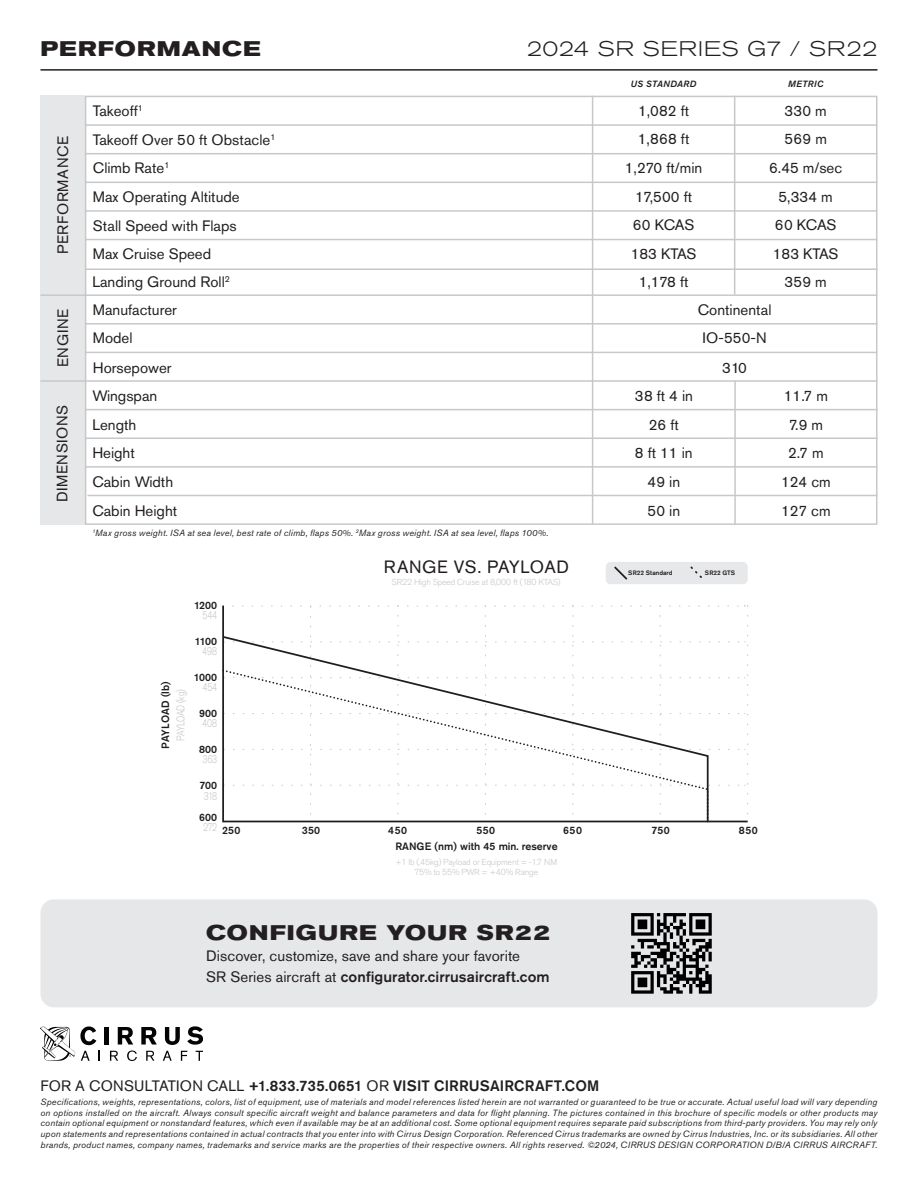
<style>
.page{position:relative;width:918px;height:1188px;background:#fff}
.page>*{position:absolute;margin:0;border:0;box-sizing:border-box;transform-origin:0 0}
.t1{font:700 expanded 21px "Akzidenz Grotesk Pro";letter-spacing:.055em;color:#231f20}
.t2{font:300 expanded 21px "Akzidenz Grotesk Pro";letter-spacing:.035em;color:#231f20}
.t3{font:17.7px "Akzidenz Grotesk Pro";letter-spacing:.035em;color:#211d1e}
.t4{font:15px "Akzidenz Grotesk Pro";color:#231f20}
.Copy{font:500 15px "Akzidenz Grotesk Pro";letter-spacing:.01em;color:#231f20}
.t5{font:15px "Akzidenz Grotesk Pro";letter-spacing:.04em;color:#231f20}
.t6{font:15px "Akzidenz Grotesk Pro";letter-spacing:.045em;color:#231f20}
.t7{font:300 11.1px "Akzidenz Grotesk Pro";letter-spacing:-.02em;color:#c7c7c8;scale:.78 1}
.t8{font:300 11.1px "Akzidenz Grotesk Pro";letter-spacing:-.04em;color:#c7c7c8;scale:.78 1}
.t9{font:500 10.65px "Akzidenz Grotesk Pro";color:#211d1e}
.Copy-2{font:italic 9px/10.8px "Akzidenz Grotesk Pro";letter-spacing:.025em;color:#231f20;text-align:justify}
.t10{font:italic 500 9px "Akzidenz Grotesk Pro";letter-spacing:.055em;color:#231f20}
.t11{font:300 8.7px/10.4px "Akzidenz Grotesk Pro";letter-spacing:-.02em;color:#c7c7c8;text-align:center}
.t12{font:500 6.45px "Akzidenz Grotesk Pro";color:#211d1e}
.s1{font-weight:400}
</style>
<div class="page">
<div style="left:40px;top:96px;width:45px;height:429px;background:#e6e7e9"></div>
<hr style="left:592px;top:96px;width:1px;height:429px;background:#c7c8ca">
<hr style="left:734px;top:96px;width:1px;height:198px;background:#c7c8ca">
<hr style="left:105px;top:1027px;width:4px;height:18px;background:#040503">
<svg style="left:118px;top:1027px;width:15px;height:18px"></svg>
<svg style="left:141px;top:1027px;width:16px;height:18px"></svg>
<svg style="left:165px;top:1027px;width:15px;height:18px"></svg>
<svg style="left:187px;top:1026px;width:15px;height:19px"></svg>
<svg style="left:110px;top:1051px;width:8px;height:10px"></svg>
<svg style="left:127px;top:1051px;width:10px;height:10px"></svg>
<svg style="left:146px;top:1051px;width:8px;height:10px"></svg>
<svg style="left:163px;top:1051px;width:9px;height:10px"></svg>
<svg style="left:181px;top:1051px;width:6px;height:10px"></svg>
<svg style="left:196px;top:1051px;width:6px;height:10px"></svg>
<svg style="left:40px;top:1026px;width:60px;height:35px"></svg>
<hr style="left:40px;top:69px;width:838px;height:2px;background:#231f20">
<div style="left:85px;top:96px;width:793px;height:429px;border:2px solid #c7c8ca"></div>
<hr style="left:85px;top:124px;width:792px;height:2px;background:#c7c8ca">
<hr style="left:85px;top:153px;width:792px;height:1px;background:#c7c8ca">
<hr style="left:85px;top:182px;width:792px;height:1px;background:#c7c8ca">
<hr style="left:85px;top:210px;width:792px;height:2px;background:#c7c8ca">
<hr style="left:85px;top:239px;width:792px;height:1px;background:#c7c8ca">
<hr style="left:40px;top:294px;width:837px;height:2px;background:#c7c8ca">
<hr style="left:85px;top:323px;width:792px;height:2px;background:#c7c8ca">
<hr style="left:85px;top:352px;width:792px;height:1px;background:#c7c8ca">
<hr style="left:40px;top:380px;width:838px;height:2px;background:#c7c8ca">
<hr style="left:85px;top:409px;width:792px;height:1px;background:#c7c8ca">
<hr style="left:85px;top:438px;width:792px;height:1px;background:#c7c8ca">
<hr style="left:85px;top:466px;width:792px;height:2px;background:#c7c8ca">
<hr style="left:87px;top:495px;width:790px;height:1px;background:#c7c8ca">
<hr style="left:85px;top:268px;width:792px;height:2px;background:#c7c8ca">
<hr style="left:734px;top:381px;width:2px;height:144px;background:#c7c8ca">
<div style="left:40px;top:899px;width:838px;height:108px;background:#e6e7e9;border-radius:14px"></div>
<svg style="left:631px;top:913px;width:81px;height:81px"></svg>
<div style="left:606px;top:562px;width:142px;height:22px;background:#e7e8e9;border-radius:5px"></div>
<svg style="left:614px;top:566px;width:14px;height:14px"></svg>
<svg style="left:690px;top:566px;width:12px;height:12px"></svg>
<svg style="left:222px;top:605px;width:526px;height:218px"></svg>
<svg style="left:222px;top:635px;width:487px;height:188px"></svg>
<p class="t1" style="left:40px;top:35px;width:222px">PERFORMANCE</p>
<p class="t2" style="left:527px;top:35px;width:352px">2024 SR SERIES G7 / SR22</p>
<p class="t10" style="left:631px;top:78px;width:67px">US STANDARD</p>
<p class="t10" style="left:788px;top:78px;width:37px">METRIC</p>
<p class="t5" style="left:53px;top:254px;width:119px;rotate:-90deg">PERFORMANCE</p>
<p class="t4" style="left:53px;top:367px;width:60px;rotate:-90deg">ENGINE</p>
<p class="t6" style="left:52px;top:502px;width:99px;rotate:-90deg">DIMENSIONS</p>
<p class="t4" style="left:93px;top:101px;width:52px">Takeoff<sup>1</sup></p>
<p class="t4" style="left:638px;top:101px;width:53px">1,082 ft</p>
<p class="t4" style="left:785px;top:101px;width:44px">330 m</p>
<p class="t4" style="left:93px;top:130px;width:184px">Takeoff Over 50 ft Obstacle<sup>1</sup></p>
<p class="t4" style="left:638px;top:129px;width:53px">1,868 ft</p>
<p class="t4" style="left:784px;top:129px;width:44px">569 m</p>
<p class="t4" style="left:93px;top:158px;width:78px">Climb Rate<sup>1</sup></p>
<p class="t4" style="left:625px;top:158px;width:79px">1,270 ft/min</p>
<p class="t4" style="left:769px;top:158px;width:75px">6.45 m/sec</p>
<p class="t4" style="left:93px;top:187px;width:148px">Max Operating Altitude</p>
<p class="t4" style="left:635px;top:187px;width:59px">17,500 ft</p>
<p class="t4" style="left:779px;top:187px;width:56px">5,334 m</p>
<p class="t4" style="left:93px;top:216px;width:145px">Stall Speed with Flaps</p>
<p class="t4" style="left:633px;top:215px;width:63px">60 KCAS</p>
<p class="t4" style="left:775px;top:215px;width:63px">60 KCAS</p>
<p class="t4" style="left:93px;top:244px;width:120px">Max Cruise Speed</p>
<p class="t4" style="left:631px;top:244px;width:67px">183 KTAS</p>
<p class="t4" style="left:773px;top:244px;width:67px">183 KTAS</p>
<p class="t4" style="left:92px;top:272px;width:139px">Landing Ground Roll<sup>2</sup></p>
<p class="t4" style="left:639px;top:272px;width:51px">1,178 ft</p>
<p class="t4" style="left:785px;top:272px;width:44px">359 m</p>
<p class="t4" style="left:93px;top:300px;width:86px">Manufacturer</p>
<p class="t4" style="left:698px;top:300px;width:75px">Continental</p>
<p class="t4" style="left:93px;top:328px;width:41px">Model</p>
<p class="t4" style="left:703px;top:328px;width:66px">IO-550-N</p>
<p class="t4" style="left:93px;top:358px;width:80px">Horsepower</p>
<p class="t4" style="left:722px;top:358px;width:26px">310</p>
<p class="t4" style="left:92px;top:386px;width:66px">Wingspan</p>
<p class="t4" style="left:92px;top:415px;width:46px">Length</p>
<p class="t4" style="left:92px;top:443px;width:44px">Height</p>
<p class="t4" style="left:92px;top:472px;width:82px">Cabin Width</p>
<p class="t4" style="left:92px;top:501px;width:86px">Cabin Height</p>
<p class="Copy-2" style="left:92px;top:528px;width:458px"><sup>1</sup>Max gross weight. ISA at sea level, best rate of climb, flaps 50%. <sup>2</sup>Max gross weight. ISA at sea level, flaps 100%.</p>
<p class="t4" style="left:635px;top:386px;width:60px">38 ft 4 in</p>
<p class="t4" style="left:784px;top:386px;width:46px">11.7 m</p>
<p class="t4" style="left:649px;top:415px;width:31px">26 ft</p>
<p class="t4" style="left:789px;top:415px;width:36px">7.9 m</p>
<p class="t4" style="left:635px;top:443px;width:59px">8 ft 11 in</p>
<p class="t4" style="left:788px;top:443px;width:37px">2.7 m</p>
<p class="t4" style="left:647px;top:472px;width:34px">49 in</p>
<p class="t4" style="left:781px;top:472px;width:51px">124 cm</p>
<p class="t4" style="left:647px;top:501px;width:34px">50 in</p>
<p class="t4" style="left:781px;top:501px;width:51px">127 cm</p>
<p class="t3" style="left:384px;top:555px;width:187px">RANGE VS. PAYLOAD</p>
<p class="t12" style="left:628px;top:569px;width:46px">SR22 Standard</p>
<p class="t12" style="left:705px;top:569px;width:32px">SR22 GTS</p>
<p class="t11" style="left:392px;top:577px;width:170px">SR22 High Speed Cruise at 8,000 ft (180 KTAS)</p>
<p class="t9" style="left:194px;top:599px;width:25px">1200</p>
<p class="t9" style="left:195px;top:635px;width:24px">1100</p>
<p class="t9" style="left:194px;top:671px;width:25px">1000</p>
<p class="t9" style="left:199px;top:706px;width:20px">900</p>
<p class="t9" style="left:199px;top:742px;width:20px">800</p>
<p class="t9" style="left:199px;top:779px;width:19px">700</p>
<p class="t9" style="left:199px;top:810px;width:20px">600</p>
<p class="t7" style="left:203px;top:608px;width:20px">544</p>
<p class="t7" style="left:202px;top:644px;width:21px">498</p>
<p class="t7" style="left:203px;top:680px;width:20px">454</p>
<p class="t7" style="left:202px;top:716px;width:21px">408</p>
<p class="t7" style="left:202px;top:752px;width:21px">363</p>
<p class="t7" style="left:204px;top:789px;width:19px">318</p>
<p class="t7" style="left:203px;top:820px;width:20px">272</p>
<p class="t9" style="left:158px;top:749px;width:69px;rotate:-90deg">PAYLOAD (lb)</p>
<p class="t8" style="left:173px;top:741px;width:67px;rotate:-90deg">PAYLOAD (kg)</p>
<p class="t9" style="left:222px;top:824px;width:20px">250</p>
<p class="t9" style="left:302px;top:824px;width:20px">350</p>
<p class="t9" style="left:388px;top:824px;width:20px">450</p>
<p class="t9" style="left:477px;top:824px;width:20px">550</p>
<p class="t9" style="left:563px;top:824px;width:20px">650</p>
<p class="t9" style="left:652px;top:824px;width:20px">750</p>
<p class="t9" style="left:739px;top:824px;width:20px">850</p>
<p class="t9" style="left:395px;top:839px;width:164px">RANGE (nm) with 45 min. reserve</p>
<p class="t11" style="left:395px;top:857px;width:164px">+1 lb (.45kg) Payload or Equipment = -1.7 NM<br>75% to 55% PWR = +40% Range</p>
<p class="t1" style="left:206px;top:919px;width:346px">CONFIGURE YOUR SR22</p>
<p class="t4" style="left:206px;top:946px;width:316px">Discover, customize, save and share your favorite</p>
<p class="Copy" style="left:206px;top:967px;width:345px"><span class="s1">SR Series aircraft at</span> configurator.cirrusaircraft.com</p>
<p class="Copy" style="left:40px;top:1076px;width:560px"><span class="s1">FOR A CONSULTATION CALL</span> +1.833.735.0651 <span class="s1">OR</span> VISIT CIRRUSAIRCRAFT.COM</p>
<p class="Copy-2" style="left:40px;top:1096px;width:839px">Specifications, weights, representations, colors, list of equipment, use of materials and model references listed herein are not warranted or guaranteed to be true or accurate. Actual useful load will vary depending on options installed on the aircraft. Always consult specific aircraft weight and balance parameters and data for flight planning. The pictures contained in this brochure of specific models or other products may contain optional equipment or nonstandard features, which even if available may be at an additional cost. Some optional equipment requires separate paid subscriptions from third-party providers. You may rely only upon statements and representations contained in actual contracts that you enter into with Cirrus Design Corporation. Referenced Cirrus trademarks are owned by Cirrus Industries, Inc. or its subsidiaries. All other brands, product names, company names, trademarks and service marks are the properties of their respective owners. All rights reserved. ©2024, CIRRUS DESIGN CORPORATION D/B/A CIRRUS AIRCRAFT.</p>
</div>
